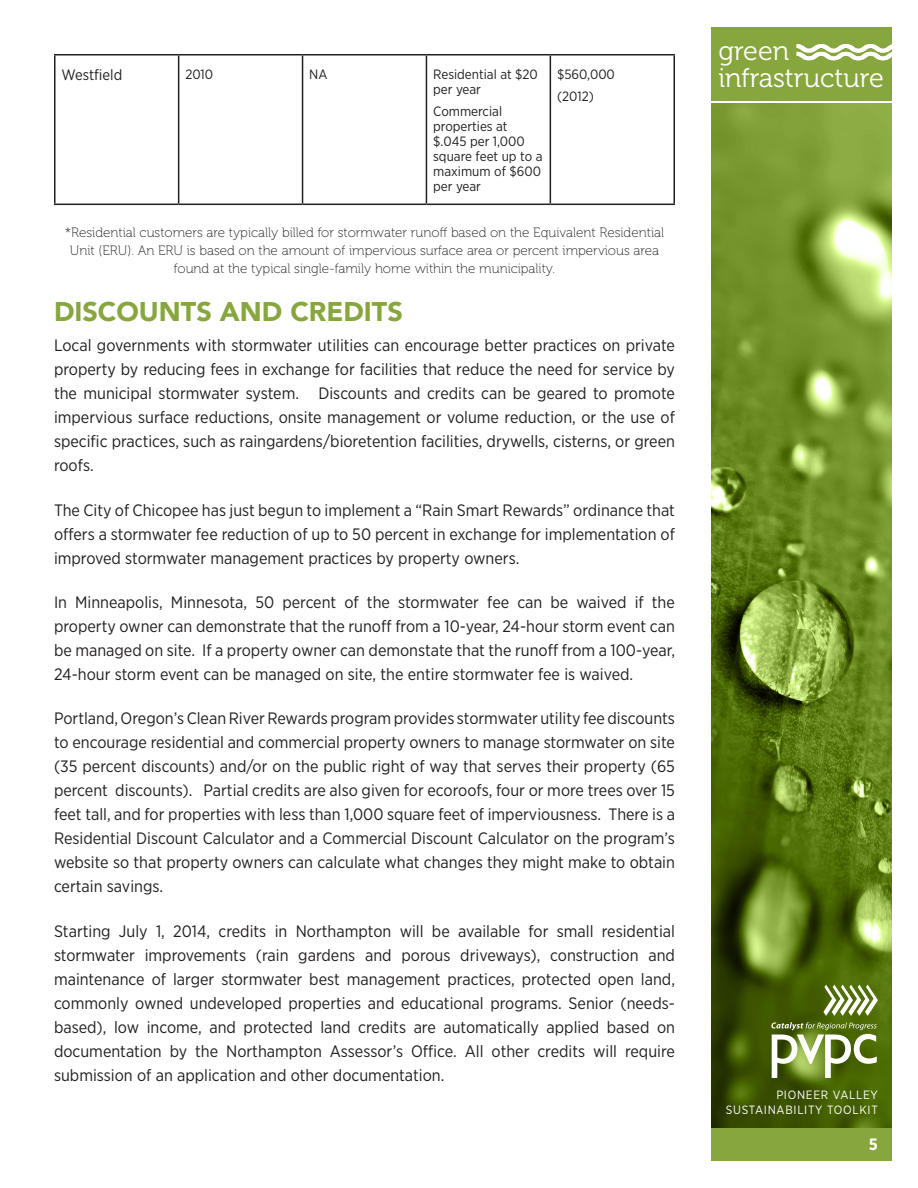
<style>
.page{position:relative;width:918px;height:1188px;background:#fff}
.page>*{position:absolute;margin:0;border:0;box-sizing:border-box;transform-origin:0 0}
.t1{font:27px "Museo 300";color:#fff}
.t2{font:900 27px "Avenir";color:#88a63e}
.t3{font:16.5px/24px "Gotham Narrow";color:#231f20;text-align:justify}
.t4{font:700 16.5px "Gotham Narrow";color:#fff}
.t5{font:15px "Gotham Narrow";color:#231f20}
.t6{font:13.5px/18px "Museo 100";color:#231f20;text-align:center}
.t7{font:13.5px/15px "Gotham Narrow";color:#231f20}
.t8{font:12px/14.4px "Gotham Narrow";letter-spacing:.06em;color:#fff;text-align:right}
</style>
<div class="page">
<div style="left:711px;top:103px;width:180px;height:1058px;background:#88a63e"></div>
<img style="left:711px;top:103px;width:180px;height:1025px">
<svg style="left:823px;top:985px;width:55px;height:31px;background:#99aa6f"></svg>
<svg style="left:771px;top:1022px;width:106px;height:56px;background:#8a9d5a"></svg>
<div style="left:711px;top:27px;width:180px;height:73px;background:#88a63e"></div>
<svg style="left:797px;top:44px;width:95px;height:17px"></svg>
<hr style="left:54px;top:54px;width:125px;height:2px;background:#231f20">
<hr style="left:54px;top:55px;width:2px;height:149px;background:#231f20">
<hr style="left:179px;top:54px;width:124px;height:2px;background:#231f20">
<hr style="left:178px;top:55px;width:1px;height:149px;background:#231f20">
<hr style="left:303px;top:54px;width:123px;height:2px;background:#231f20">
<hr style="left:302px;top:55px;width:1px;height:149px;background:#231f20">
<hr style="left:426px;top:54px;width:124px;height:2px;background:#231f20">
<hr style="left:426px;top:55px;width:1px;height:149px;background:#231f20">
<hr style="left:550px;top:54px;width:125px;height:2px;background:#231f20">
<hr style="left:550px;top:55px;width:1px;height:149px;background:#231f20">
<hr style="left:674px;top:55px;width:1px;height:149px;background:#231f20">
<hr style="left:54px;top:204px;width:125px;height:1px;background:#231f20">
<hr style="left:179px;top:204px;width:124px;height:1px;background:#231f20">
<hr style="left:303px;top:204px;width:123px;height:1px;background:#231f20">
<hr style="left:426px;top:204px;width:124px;height:1px;background:#231f20">
<hr style="left:550px;top:204px;width:125px;height:1px;background:#231f20">
<h1 class="t1" style="left:718px;top:36px;width:72px">green</h1>
<p class="t5" style="left:62px;top:66px;width:62px">Westfield</p>
<h1 class="t1" style="left:718px;top:63px;width:167px">infrastructure</h1>
<p class="t7" style="left:557px;top:63px;width:59px;line-height:21.8px">$560,000 (2012)</p>
<p class="t7" style="left:185px;top:67px;width:29px">2010</p>
<p class="t7" style="left:309px;top:67px;width:20px">NA</p>
<p class="t7" style="left:433px;top:67px;width:106px">Residential at $20 per year</p>
<p class="t7" style="left:433px;top:103px;width:111px">Commercial properties at $.045 per 1,000 square feet up to a maximum of $600 per year</p>
<p class="t6" style="left:65px;top:224px;width:601px">*Residential customers are typically billed for stormwater runoff based on the Equivalent Residential<br>Unit (ERU). An ERU is based on the amount of impervious surface area or percent impervious area found at the typical single-family home within the municipality.</p>
<h1 class="t2" style="left:54px;top:288px;width:350px">DISCOUNTS AND CREDITS</h1>
<p class="t3" style="left:54px;top:333px;width:623px">Local governments with stormwater utilities can encourage better practices on private property by reducing fees in exchange for facilities that reduce the need for service by the municipal stormwater system. Discounts and credits can be geared to promote impervious surface reductions, onsite management or volume reduction, or the use of specific practices, such as raingardens/bioretention facilities, drywells, cisterns, or green roofs.</p>
<p class="t3" style="left:54px;top:498px;width:623px">The City of Chicopee has just begun to implement a “Rain Smart Rewards” ordinance that offers a stormwater fee reduction of up to 50 percent in exchange for implementation of improved stormwater management practices by property owners.</p>
<p class="t3" style="left:54px;top:590px;width:623px">In Minneapolis, Minnesota, 50 percent of the stormwater fee can be waived if the property owner can demonstrate that the runoff from a 10-year, 24-hour storm event can be managed on site. If a property owner can demonstate that the runoff from a 100-year, 24-hour storm event can be managed on site, the entire stormwater fee is waived.</p>
<p class="t3" style="left:54px;top:706px;width:623px">Portland, Oregon’s Clean River Rewards program provides stormwater utility fee discounts to encourage residential and commercial property owners to manage stormwater on site (35 percent discounts) and/or on the public right of way that serves their property (65 percent discounts). Partial credits are also given for ecoroofs, four or more trees over 15 feet tall, and for properties with less than 1,000 square feet of imperviousness. There is a Residential Discount Calculator and a Commercial Discount Calculator on the program’s website so that property owners can calculate what changes they might make to obtain certain savings.</p>
<p class="t3" style="left:54px;top:918px;width:623px">Starting July 1, 2014, credits in Northampton will be available for small residential stormwater improvements (rain gardens and porous driveways), construction and maintenance of larger stormwater best management practices, protected open land, commonly owned undeveloped properties and educational programs. Senior (needs&shy;based), low income, and protected land credits are automatically applied based on documentation by the Northampton Assessor’s Office. All other credits will require submission of an application and other documentation.</p>
<p class="t8" style="left:726px;top:1088px;width:154px">PIONEER VALLEY<br>SUSTAINABILITY TOOLKIT</p>
<p class="t4" style="left:869px;top:1134px;width:11px">5</p>
</div>
